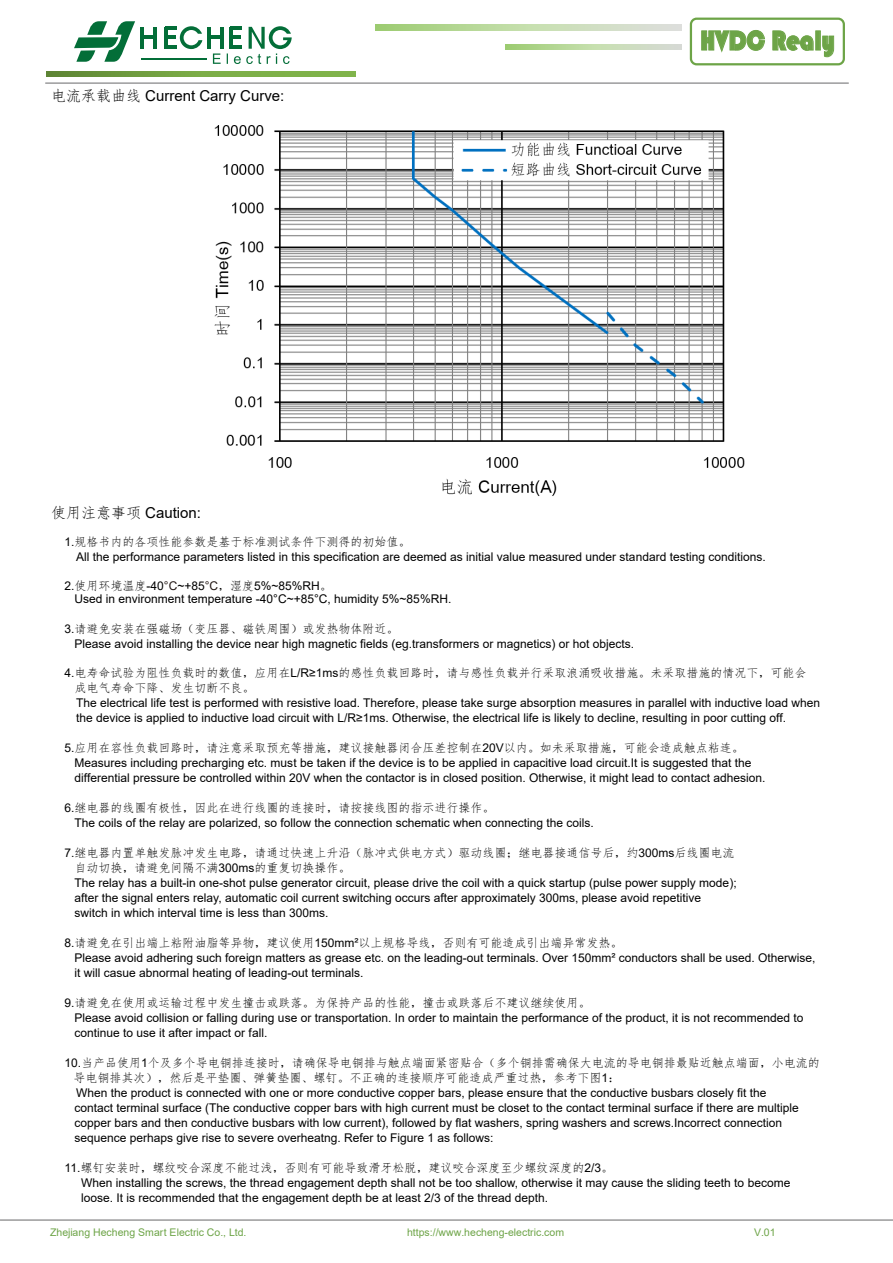
<style>
.page{position:relative;width:893px;height:1263px;background:#fff}
.page>*{position:absolute;margin:0;border:0;box-sizing:border-box;transform-origin:0 0}
.t1{font:28.8px "ST Hupo";color:#6da447;scale:.86 1}
.t2{font:15px "Arial";color:#000}
.t3{font:12px/15px "Arial";color:#000}
.t4{font:12px/15px "Fang Song";color:#000}
.t5{font:10.5px "Arial";color:#6da447}
.s1{font-family:"Fang Song"}
.s2{font-family:"Arial"}
.s3{color:#231815}
</style>
<div class="page">
<hr style="left:0;top:1219px;width:893px;height:2px;background:#9d9d9e">
<div style="left:47px;top:71px;width:309px;height:6px;background:#7eb149"></div>
<svg style="left:47px;top:71px;width:138px;height:6px"></svg>
<svg style="left:376px;top:25px;width:305px;height:5px;background:#c1daab"></svg>
<svg style="left:506px;top:44px;width:176px;height:6px"></svg>
<svg style="left:506px;top:44px;width:175px;height:5px"></svg>
<hr style="left:45px;top:82px;width:804px;height:2px;background:#9d9d9e">
<svg style="left:74px;top:21px;width:61px;height:41px"></svg>
<hr style="left:141px;top:27px;width:3px;height:22px;background:#036e38">
<hr style="left:154px;top:27px;width:3px;height:22px;background:#036e38">
<svg style="left:144px;top:36px;width:10px;height:3px"></svg>
<hr style="left:164px;top:27px;width:3px;height:22px;background:#036e38">
<hr style="left:207px;top:27px;width:3px;height:22px;background:#036e38">
<svg style="left:165px;top:26px;width:37px;height:23px"></svg>
<hr style="left:141px;top:58px;width:65px;height:1px;background:#036e38">
<svg style="left:210px;top:26px;width:82px;height:38px"></svg>
<svg style="left:701px;top:30px;width:64px;height:23px"></svg>
<svg style="left:772px;top:30px;width:42px;height:21px"></svg>
<div style="left:815px;top:31px;width:6px;height:19px;border:1px solid #6da447"></div>
<svg style="left:822px;top:35px;width:12px;height:23px"></svg>
<div style="left:690px;top:18px;width:155px;height:47px;border:2px solid #6da447;border-radius:6px"></div>
<img style="left:214px;top:125px;width:531px;height:371px">
<p class="t2" style="left:51px;top:85px;width:235px"><span class="s1">电流承载曲线</span> Current Carry Curve:</p>
<h1 class="t1" style="left:700px;top:27px;width:158px">HVDC Realy</h1>
<p class="t2" style="left:51px;top:503px;width:152px"><span class="s1">使用注意事项</span> Caution:</p>
<p class="t4" style="left:65px;top:534px;width:348px"><span class="s2">1.</span>规格书内的各项性能参数是基于标准测试条件下测得的初始值。</p>
<p class="t3" style="left:76px;top:549px;width:691px">All the performance parameters listed in this specification are deemed as initial value measured under standard testing conditions.</p>
<p class="t3" style="left:75px;top:579px;width:378px;line-height:13.5px;text-indent:-10px">2.<span class="s1">使用环境温度</span>-40<span class="s3">°C</span>~+85<span class="s3">°C</span><span class="s1">，湿度</span>5%~85%RH<span class="s1">。<br></span>Used in environment temperature -40°C~+85°C, humidity 5%~85%RH.</p>
<p class="t4" style="left:65px;top:621px;width:336px"><span class="s2">3.</span>请避免安装在强磁场（变压器、磁铁周围）或发热物体附近。</p>
<p class="t3" style="left:75px;top:636px;width:561px">Please avoid installing the device near high magnetic fields (eg.transformers or magnetics) or hot objects.</p>
<p class="t4" style="left:74px;top:665px;width:734px;text-indent:-10px"><span class="s2">4.</span>电寿命试验为阻性负载时的数值，应用在<span class="s2">L/R≥1ms</span>的感性负载回路时，请与感性负载并行采取浪涌吸收措施。未采取措施的情况下，可能会成电气寿命下降、发生切断不良。</p>
<p class="t3" style="left:76px;top:695px;width:746px">The electrical life test is performed with resistive load. Therefore, please take surge absorption measures in parallel with inductive load when the device is applied to inductive load circuit with L/R≥1ms. Otherwise, the electrical life is likely to decline, resulting in poor cutting off.</p>
<p class="t4" style="left:65px;top:740px;width:681px"><span class="s2">5.</span>应用在容性负载回路时，请注意采取预充等措施，建议接触器闭合压差控制在<span class="s2">20V</span>以内。如未采取措施，可能会造成触点粘连。</p>
<p class="t3" style="left:75px;top:755px;width:692px">Measures including precharging etc. must be taken if the device is to be applied in capacitive load circuit.It is suggested that the differential pressure be controlled within 20V when the contactor is in closed position. Otherwise, it might lead to contact adhesion.</p>
<p class="t4" style="left:65px;top:800px;width:432px"><span class="s2">6.</span>继电器的线圈有极性，因此在进行线圈的连接时，请按接线图的指示进行操作。</p>
<p class="t3" style="left:74px;top:815px;width:521px">The coils of the relay are polarized, so follow the connection schematic when connecting the coils.</p>
<p class="t4" style="left:75px;top:845px;width:662px;text-indent:-10px"><span class="s2">7.</span>继电器内置单触发脉冲发生电路，请通过快速上升沿（脉冲式供电方式）驱动线圈；继电器接通信号后，约<span class="s2">300ms</span>后线圈电流自动切换，请避免间隔不满<span class="s2">300ms</span>的重复切换操作。</p>
<p class="t3" style="left:74px;top:875px;width:664px">The relay has a built-in one-shot pulse generator circuit, please drive the coil with a quick startup (pulse power supply mode); after the signal enters relay, automatic coil current switching occurs after approximately 300ms, please avoid repetitive switch in which interval time is less than 300ms.</p>
<p class="t4" style="left:65px;top:935px;width:560px"><span class="s2">8.</span>请避免在引出端上粘附油脂等异物，建议使用<span class="s2">150mm²</span>以上规格导线，否则有可能造成引出端异常发热。</p>
<p class="t3" style="left:75px;top:950px;width:742px">Please avoid adhering such foreign matters as grease etc. on the leading-out terminals. Over 150mm² conductors shall be used. Otherwise, it will casue abnormal heating of leading-out terminals.</p>
<p class="t4" style="left:65px;top:995px;width:528px"><span class="s2">9.</span>请避免在使用或运输过程中发生撞击或跌落。为保持产品的性能，撞击或跌落后不建议继续使用。</p>
<p class="t3" style="left:75px;top:1010px;width:730px">Please avoid collision or falling during use or transportation. In order to maintain the performance of the product, it is not recommended to continue to use it after impact or fall.</p>
<p class="t4" style="left:74px;top:1055px;width:748px;text-indent:-9px"><span class="s2">10.</span>当产品使用<span class="s2">1</span>个及多个导电铜排连接时，请确保导电铜排与触点端面紧密贴合（多个铜排需确保大电流的导电铜排最贴近触点端面，小电流的导电铜排其次），然后是平垫圈、弹簧垫圈、螺钉。不正确的连接顺序可能造成严重过热，参考下图<span class="s2">1</span>：</p>
<p class="t3" style="left:75px;top:1085px;width:726px">When the product is connected with one or more conductive copper bars, please ensure that the conductive busbars closely fit the contact terminal surface (The conductive copper bars with high current must be closet to the contact terminal surface if there are multiple copper bars and then conductive busbars with low current), followed by flat washers, spring washers and screws.Incorrect connection sequence perhaps give rise to severe overheatng. Refer to Figure 1 as follows:</p>
<p class="t4" style="left:65px;top:1160px;width:550px"><span class="s2">11.</span>螺钉安装时，螺纹咬合深度不能过浅，否则有可能导致滑牙松脱，建议咬合深度至少螺纹深度的<span class="s2">2/3</span>。</p>
<p class="t3" style="left:81px;top:1175px;width:711px">When installing the screws, the thread engagement depth shall not be too shallow, otherwise it may cause the sliding teeth to become loose. It is recommended that the engagement depth be at least 2/3 of the thread depth.</p>
<p class="t5" style="left:50px;top:1225px;width:198px">Zhejiang Hecheng Smart Electric Co., Ltd.</p>
<p class="t5" style="left:407px;top:1225px;width:159px">https://www.hecheng-electric.com</p>
<p class="t5" style="left:754px;top:1225px;width:23px">V.01</p>
</div>
